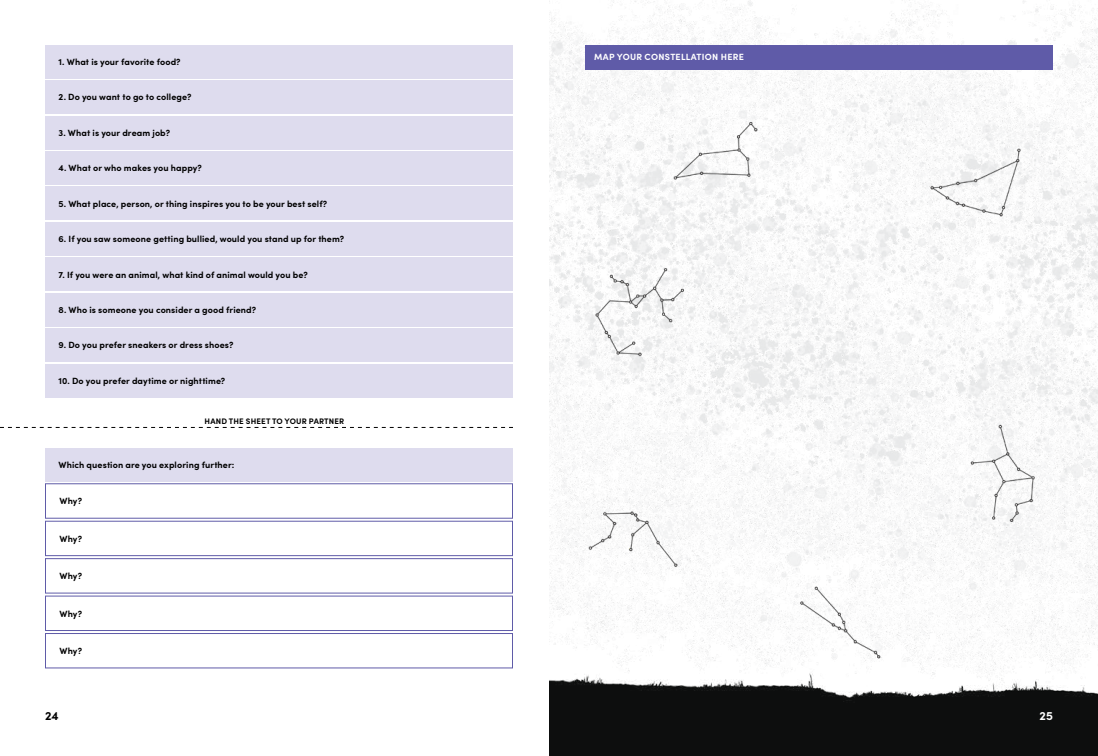
<style>
.page{position:relative;width:1098px;height:756px;background:#fff}
.page>*{position:absolute;margin:0;border:0;box-sizing:border-box;transform-origin:0 0}
.t1{font:700 12px "Sofia Pro";color:#000}
.t2{font:700 12px "Sofia Pro";color:#fff}
.t3{font:700 9px "Sofia Pro";letter-spacing:.01em;color:#000}
.t4{font:700 9px "Sofia Pro";letter-spacing:.03em;color:#fff}
.t5{font:700 8px "Sofia Pro";letter-spacing:.02em;color:#000}
</style>
<div class="page">
<div style="left:45px;top:45px;width:468px;height:33px;background:#dedcee"></div>
<div style="left:45px;top:80px;width:468px;height:34px;background:#dedcee"></div>
<div style="left:45px;top:116px;width:468px;height:33px;background:#dedcee"></div>
<div style="left:45px;top:151px;width:468px;height:34px;background:#dedcee"></div>
<div style="left:45px;top:187px;width:468px;height:33px;background:#dedcee"></div>
<div style="left:45px;top:222px;width:468px;height:34px;background:#dedcee"></div>
<div style="left:45px;top:258px;width:468px;height:33px;background:#dedcee"></div>
<div style="left:45px;top:293px;width:468px;height:33px;background:#dedcee"></div>
<div style="left:45px;top:328px;width:468px;height:34px;background:#dedcee"></div>
<div style="left:45px;top:364px;width:468px;height:33px;background:#dedcee"></div>
<svg style="left:0;top:427px;width:513px;height:1px"></svg>
<div style="left:45px;top:448px;width:468px;height:34px;background:#dedcee"></div>
<div style="left:45px;top:483px;width:468px;height:36px;border:1px solid #5f5ba8"></div>
<div style="left:45px;top:521px;width:468px;height:35px;border:1px solid #5f5ba8"></div>
<div style="left:45px;top:558px;width:468px;height:36px;border:1px solid #5f5ba8"></div>
<div style="left:45px;top:596px;width:468px;height:35px;border:1px solid #5f5ba8"></div>
<div style="left:45px;top:633px;width:468px;height:35px;border:1px solid #5f5ba8"></div>
<img style="left:549px;top:0;width:549px;height:756px">
<div style="left:585px;top:45px;width:468px;height:24px;background:#5f5ba8"></div>
<img style="left:585px;top:261px;width:105px;height:100px">
<img style="left:669px;top:116px;width:97px;height:66px">
<img style="left:923px;top:140px;width:105px;height:84px">
<img style="left:965px;top:414px;width:88px;height:115px">
<img style="left:789px;top:576px;width:98px;height:88px">
<img style="left:585px;top:504px;width:97px;height:66px">
<p class="t3" style="left:58px;top:55px;width:124px">1. What is your favorite food?</p>
<p class="t3" style="left:58px;top:90px;width:135px">2. Do you want to go to college?</p>
<p class="t3" style="left:58px;top:126px;width:113px">3. What is your dream job?</p>
<p class="t3" style="left:58px;top:161px;width:145px">4. What or who makes you happy?</p>
<p class="t3" style="left:58px;top:197px;width:270px">5. What place, person, or thing inspires you to be your best self?</p>
<p class="t3" style="left:58px;top:232px;width:287px">6. If you saw someone getting bullied, would you stand up for them?</p>
<p class="t3" style="left:58px;top:267px;width:251px">7. If you were an animal, what kind of animal would you be?</p>
<p class="t3" style="left:58px;top:303px;width:199px">8. Who is someone you consider a good friend?</p>
<p class="t3" style="left:58px;top:338px;width:176px">9. Do you prefer sneakers or dress shoes?</p>
<p class="t3" style="left:58px;top:374px;width:168px">10. Do you prefer daytime or nighttime?</p>
<p class="t5" style="left:205px;top:415px;width:141px">HAND THE SHEET TO YOUR PARTNER</p>
<p class="t3" style="left:58px;top:458px;width:178px">Which question are you exploring further:</p>
<p class="t3" style="left:59px;top:494px;width:24px">Why?</p>
<p class="t3" style="left:60px;top:532px;width:24px">Why?</p>
<p class="t3" style="left:60px;top:569px;width:24px">Why?</p>
<p class="t3" style="left:60px;top:606px;width:24px">Why?</p>
<p class="t3" style="left:60px;top:644px;width:24px">Why?</p>
<p class="t4" style="left:594px;top:50px;width:151px">MAP YOUR CONSTELLATION HERE</p>
<h1 class="t1" style="left:45px;top:706px;width:15px">24</h1>
<h1 class="t2" style="left:1040px;top:706px;width:15px">25</h1>
</div>
